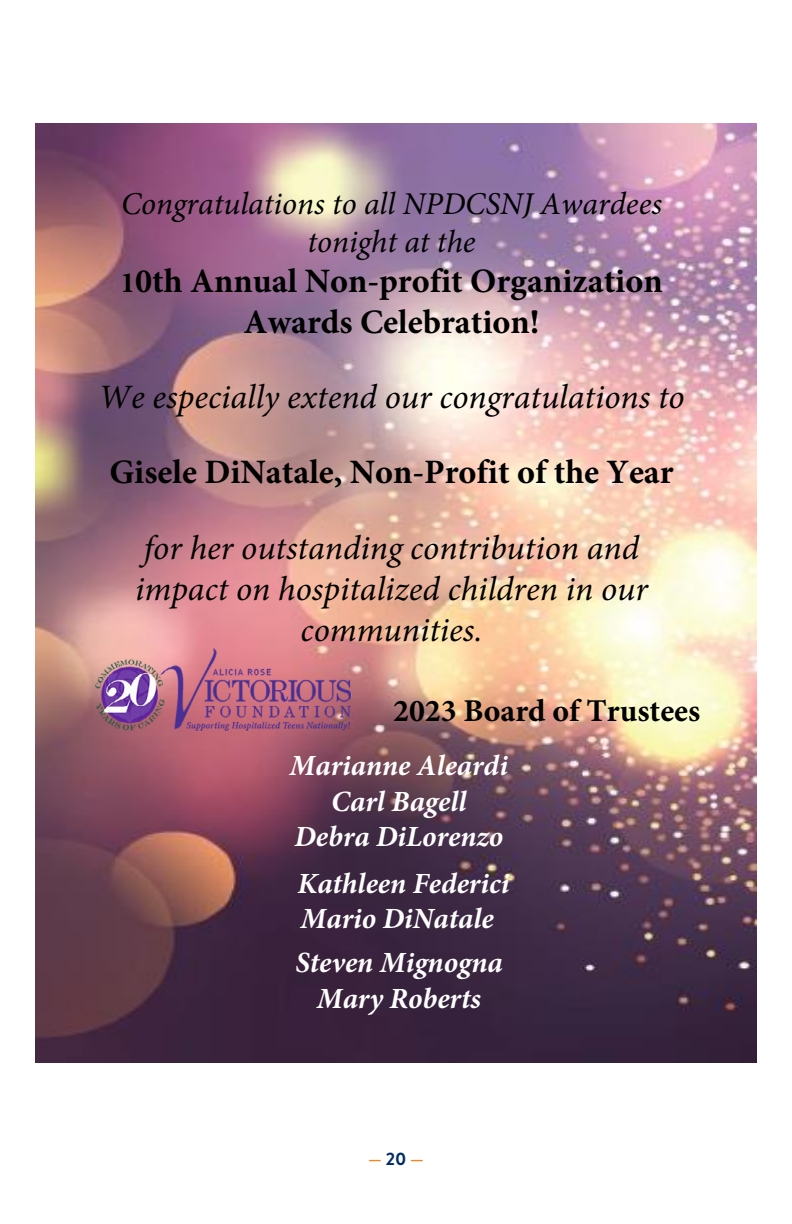
<style>
.page{position:relative;width:792px;height:1224px;background:#fff}
.page>*{position:absolute;margin:0;border:0;box-sizing:border-box;transform-origin:0 0}
.t1{font:italic 34.2px/41px "Minion Pro";color:#000;text-align:center}
.t2{font:700 34.2px/41px "Minion Pro";color:#000;text-align:center}
.t3{font:italic 31.8px/38.2px "Minion Pro";color:#000;text-align:center}
.t4{font:700 31.8px "Minion Pro";color:#000}
.t5{font:italic 700 29.4px/35.4px "Minion Pro";color:#fff;text-align:center}
.t6{font:700 18px "Brandon Grotesque";color:#002c68}
.s1{font-size:29.4px}
.s2{color:#f6861f}
.s3{color:#f58220}
</style>
<div class="page">
<img style="left:35px;top:124px;width:722px;height:939px">
<img style="left:91px;top:645px;width:264px;height:92px">
<p class="t3" style="left:121px;top:184px;width:543px">Congratulations to all NPDCSNJ Awardees tonight at the</p>
<p class="t2" style="left:120px;top:260px;width:544px"><span class="s1">1</span>0th Annual Non-profit Organization<br>Awards Celebration!</p>
<p class="t1" style="left:99px;top:377px;width:588px">We especially extend our congratulations to</p>
<p class="t2" style="left:109px;top:452px;width:566px">Gisele DiNatale, Non-Profit of the Year</p>
<p class="t1" style="left:135px;top:527px;width:515px">for her outstanding contribution and impact on hospitalized children in our communities.</p>
<p class="t4" style="left:393px;top:688px;width:309px">2023 Board of Trustees</p>
<p class="t5" style="left:290px;top:748px;width:220px">Marianne Aleardi<br>Carl Bagell<br>Debra DiLorenzo</p>
<p class="t5" style="left:297px;top:865px;width:213px;text-align:left">Kathleen Federici<br>Mario DiNatale</p>
<p class="t5" style="left:295px;top:945px;width:209px">Steven Mignogna<br>Mary Roberts</p>
<p class="t6" style="left:368px;top:1146px;width:57px"><span class="s2">—</span> 20 <span class="s3">—</span></p>
</div>
